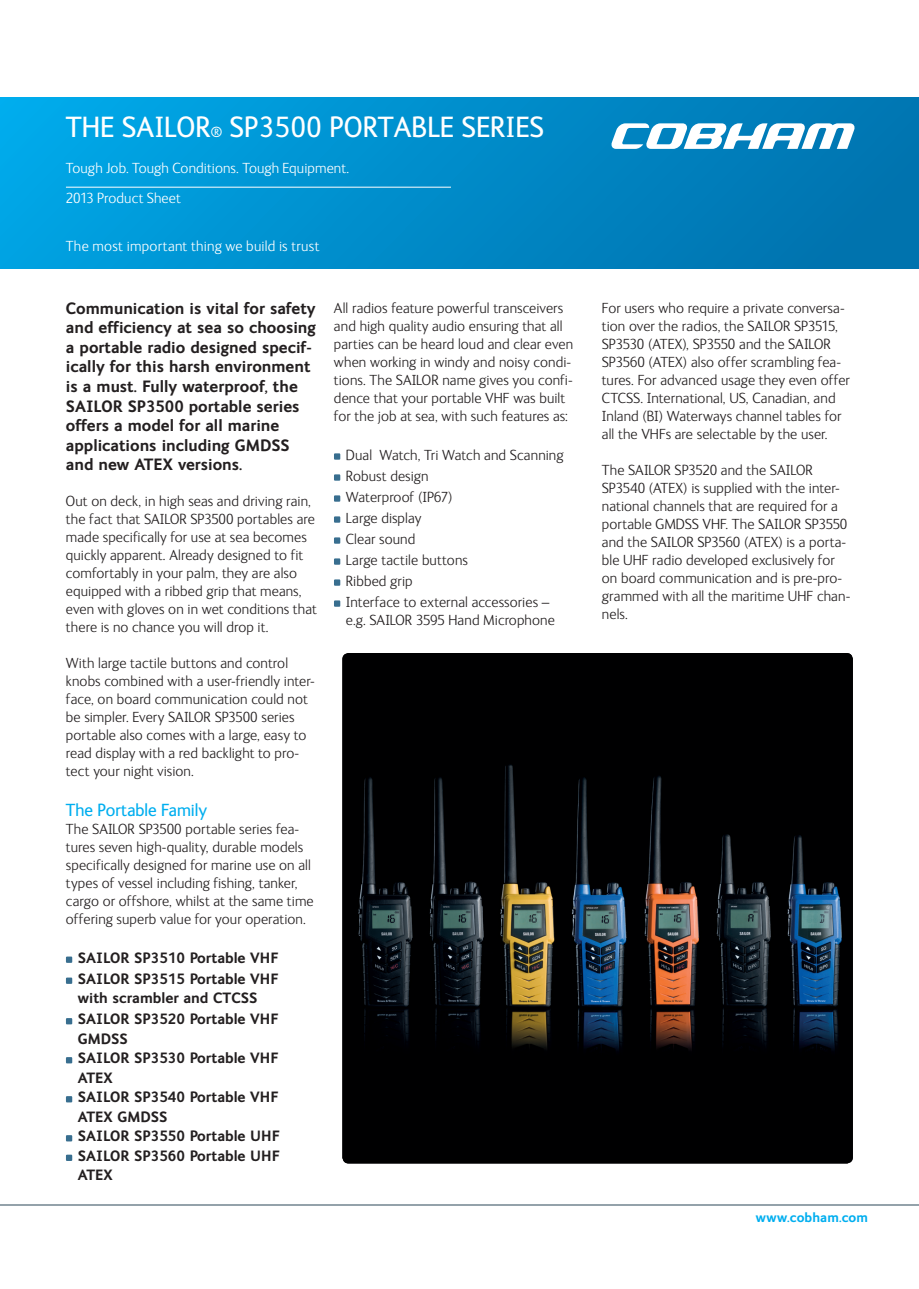
<style>
.page{position:relative;width:919px;height:1289px;background:#fff}
.page>*{position:absolute;margin:0;border:0;box-sizing:border-box;transform-origin:0 0}
.t1{font:30px "FS Ingrid";color:#fff}
.t2{font:18px "FS Ingrid";color:#00aeef}
.t3{font:700 16.5px/19.5px "FS Ingrid";color:#231f20}
.t4{font:300 15px/18px "FS Ingrid";letter-spacing:.005em;color:#231f20}
.t5{font:700 15px/19.5px "FS Ingrid";color:#231f20}
.t6{font:300 15px/30.8px "FS Ingrid";letter-spacing:.01em;color:#fff}
.t7{font:700 13.5px "FS Ingrid";letter-spacing:.005em;color:#00aeef}
.s1{font-size:15px}
</style>
<div class="page">
<hr style="left:0;top:1203px;width:918px;height:2px;background:#94a2aa">
<div style="left:0;top:98px;width:918px;height:170px;background:linear-gradient(to right,#01a7e7,#0071ac)"></div>
<svg style="left:610px;top:123px;width:245px;height:26px"></svg>
<hr style="left:66px;top:187px;width:385px;height:1px;background:#fff">
<svg style="left:66px;top:956px;width:6px;height:6px"></svg>
<svg style="left:66px;top:977px;width:6px;height:6px"></svg>
<svg style="left:66px;top:1018px;width:6px;height:6px"></svg>
<svg style="left:66px;top:1057px;width:6px;height:6px"></svg>
<svg style="left:66px;top:1096px;width:6px;height:6px"></svg>
<svg style="left:66px;top:1135px;width:6px;height:6px"></svg>
<svg style="left:66px;top:1154px;width:6px;height:6px"></svg>
<img style="left:342px;top:653px;width:510px;height:510px">
<svg style="left:334px;top:453px;width:6px;height:6px"></svg>
<svg style="left:334px;top:474px;width:6px;height:6px"></svg>
<svg style="left:334px;top:495px;width:6px;height:6px"></svg>
<svg style="left:334px;top:516px;width:6px;height:6px"></svg>
<svg style="left:334px;top:537px;width:6px;height:6px"></svg>
<svg style="left:334px;top:558px;width:6px;height:6px"></svg>
<svg style="left:334px;top:579px;width:6px;height:6px"></svg>
<svg style="left:334px;top:600px;width:6px;height:6px"></svg>
<h1 class="t1" style="left:66px;top:111px;width:476px">The SAILOR<span class="s1">®</span> SP3500 PORTABLE Series</h1>
<p class="t6" style="left:66px;top:152px;width:285px">Tough Job. Tough Conditions. Tough Equipment.<br>2013 Product Sheet</p>
<p class="t6" style="left:66px;top:231px;width:255px">The most important thing we build is trust</p>
<p class="t3" style="left:66px;top:298px;width:251px">Communication is vital for safety and efficiency at sea so choosing a portable radio designed specif&shy;ically for this harsh environment is a must. Fully waterproof, the<br>SAILOR SP3500 portable series offers a model for all marine applications including GMDSS and new ATEX versions.</p>
<p class="t4" style="left:66px;top:492px;width:252px">Out on deck, in high seas and driving rain, the fact that SAILOR SP3500 portables are made specifically for use at sea becomes quickly apparent. Already designed to fit comfortably in your palm, they are also equipped with a ribbed grip that means, even with gloves on in wet conditions that there is no chance you will drop it.</p>
<p class="t4" style="left:66px;top:654px;width:250px">With large tactile buttons and control knobs combined with a user-friendly inter&shy;face, on board communication could not be simpler. Every SAILOR SP3500 series portable also comes with a large, easy to read display with a red backlight to pro&shy;tect your night vision.</p>
<p class="t2" style="left:66px;top:800px;width:143px">The Portable Family</p>
<p class="t4" style="left:66px;top:820px;width:249px">The SAILOR SP3500 portable series fea&shy;tures seven high-quality, durable models specifically designed for marine use on all types of vessel including fishing, tanker, cargo or offshore, whilst at the same time offering superb value for your operation.</p>
<p class="t5" style="left:78px;top:947px;width:202px;line-height:21px">SAILOR SP3510 Portable VHF<br>SAILOR SP3515 Portable VHF</p>
<p class="t5" style="left:78px;top:987px;width:202px;line-height:21px">with scrambler and CTCSS<br>SAILOR SP3520 Portable VHF</p>
<p class="t5" style="left:78px;top:1028px;width:203px">GMDSS<br>SAILOR SP3530 Portable VHF<br>ATEX<br>SAILOR SP3540 Portable VHF<br>ATEX GMDSS<br>SAILOR SP3550 Portable UHF<br>SAILOR SP3560 Portable UHF<br>ATEX</p>
<p class="t4" style="left:334px;top:299px;width:241px">All radios feature powerful transceivers and high quality audio ensuring that all parties can be heard loud and clear even when working in windy and noisy condi&shy;tions. The SAILOR name gives you confi&shy;dence that your portable VHF was built for the job at sea, with such features as:</p>
<p class="t4" style="left:346px;top:444px;width:219px;line-height:21px">Dual Watch, Tri Watch and Scanning<br>Robust design<br>Waterproof (IP67)<br>Large display<br>Clear sound<br>Large tactile buttons<br>Ribbed grip<br>Interface to external accessories –</p>
<p class="t4" style="left:346px;top:611px;width:210px">e.g. SAILOR 3595 Hand Microphone</p>
<p class="t4" style="left:602px;top:299px;width:249px">For users who require a private conversa&shy;tion over the radios, the SAILOR SP3515, SP3530 (ATEX), SP3550 and the SAILOR SP3560 (ATEX) also offer scrambling fea&shy;tures. For advanced usage they even offer CTCSS. International, US, Canadian, and Inland (BI) Waterways channel tables for all the VHFs are selectable by the user.</p>
<p class="t4" style="left:602px;top:461px;width:250px">The SAILOR SP3520 and the SAILOR SP3540 (ATEX) is supplied with the inter&shy;national channels that are required for a portable GMDSS VHF. The SAILOR SP3550 and the SAILOR SP3560 (ATEX) is a porta&shy;ble UHF radio developed exclusively for on board communication and is pre-pro&shy;grammed with all the maritime UHF chan&shy;nels.</p>
<p class="t7" style="left:755px;top:1209px;width:114px">www.cobham.com</p>
</div>
